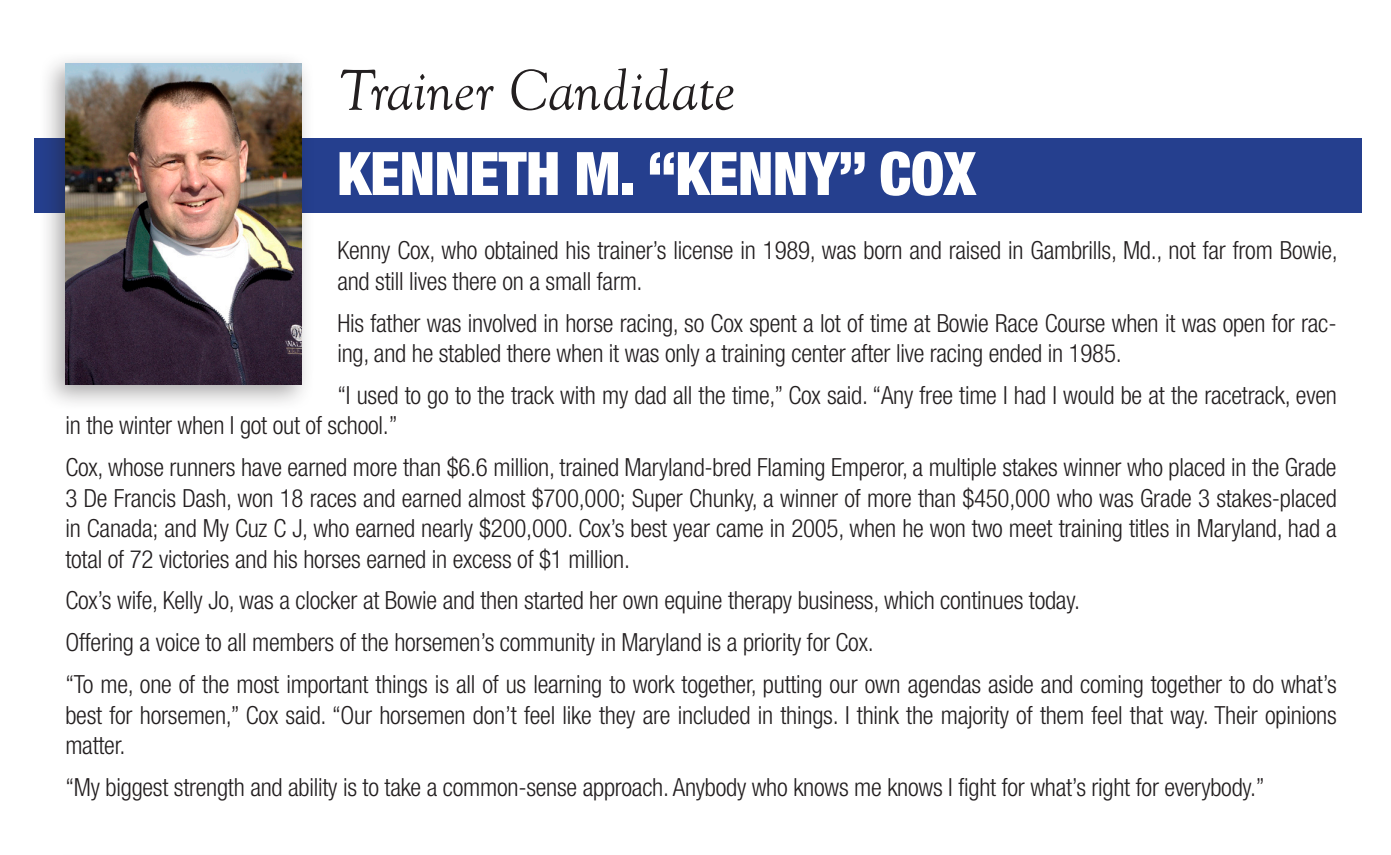
<style>
.page{position:relative;width:1391px;height:855px;background:#fff}
.page>*{position:absolute;margin:0;border:0;box-sizing:border-box;transform-origin:0 0}
.name_election_book{font:900 condensed 60px "Helvetica Neue LT Std";letter-spacing:-.01em;color:#fff}
.name_election_book-2{font:60px "Goudy Old Style Regular Italic DTC";letter-spacing:-.01em;color:#231f20}
.t1{font:300 condensed 25px/30.5px "Helvetica Neue LT Std";letter-spacing:-.01em;color:#231f20}
</style>
<div class="page">
<div style="left:34px;top:138px;width:1328px;height:74px;background:#253f8e"></div>
<div style="left:38px;top:50px;width:277px;height:362px;background:#231f20;opacity:.4"></div>
<img style="left:65px;top:64px;width:236px;height:320px">
<p class="name_election_book-2" style="left:337px;top:59px;width:399px">Trainer Candidate</p>
<p class="name_election_book" style="left:337px;top:137px;width:640px">KENNETH M. “KENNY” COX</p>
<p class="t1" style="left:337px;top:235px;width:1002px">Kenny Cox, who obtained his trainer’s license in 1989, was born and raised in Gambrills, Md., not far from Bowie, and still lives there on a small farm.</p>
<p class="t1" style="left:337px;top:307px;width:1001px">His father was involved in horse racing, so Cox spent a lot of time at Bowie Race Course when it was open for rac&shy;ing, and he stabled there when it was only a training center after live racing ended in 1985.</p>
<p class="t1" style="left:65px;top:380px;width:1273px;text-indent:272px">“I used to go to the track with my dad all the time,” Cox said. “Any free time I had I would be at the racetrack, even in the winter when I got out of school.”</p>
<p class="t1" style="left:65px;top:452px;width:1273px;text-align:justify">Cox, whose runners have earned more than $6.6 million, trained Maryland-bred Flaming Emperor, a multiple stakes winner who placed in the Grade 3 De Francis Dash, won 18 races and earned almost $700,000; Super Chunky, a winner of more than $450,000 who was Grade 3 stakes-placed in Canada; and My Cuz C J, who earned nearly $200,000. Cox’s best year came in 2005, when he won two meet training titles in Maryland, had a total of 72 victories and his horses earned in excess of $1 million.</p>
<p class="t1" style="left:65px;top:585px;width:1016px">Cox’s wife, Kelly Jo, was a clocker at Bowie and then started her own equine therapy business, which continues today.</p>
<p class="t1" style="left:65px;top:627px;width:810px">Offering a voice to all members of the horsemen’s community in Maryland is a priority for Cox.</p>
<p class="t1" style="left:65px;top:669px;width:1273px;text-align:justify">“To me, one of the most important things is all of us learning to work together, putting our own agendas aside and coming together to do what’s best for horsemen,” Cox said. “Our horsemen don’t feel like they are included in things. I think the majority of them feel that way. Their opinions matter.</p>
<p class="t1" style="left:65px;top:771px;width:1201px">“My biggest strength and ability is to take a common-sense approach. Anybody who knows me knows I fight for what’s right for everybody.”</p>
</div>
